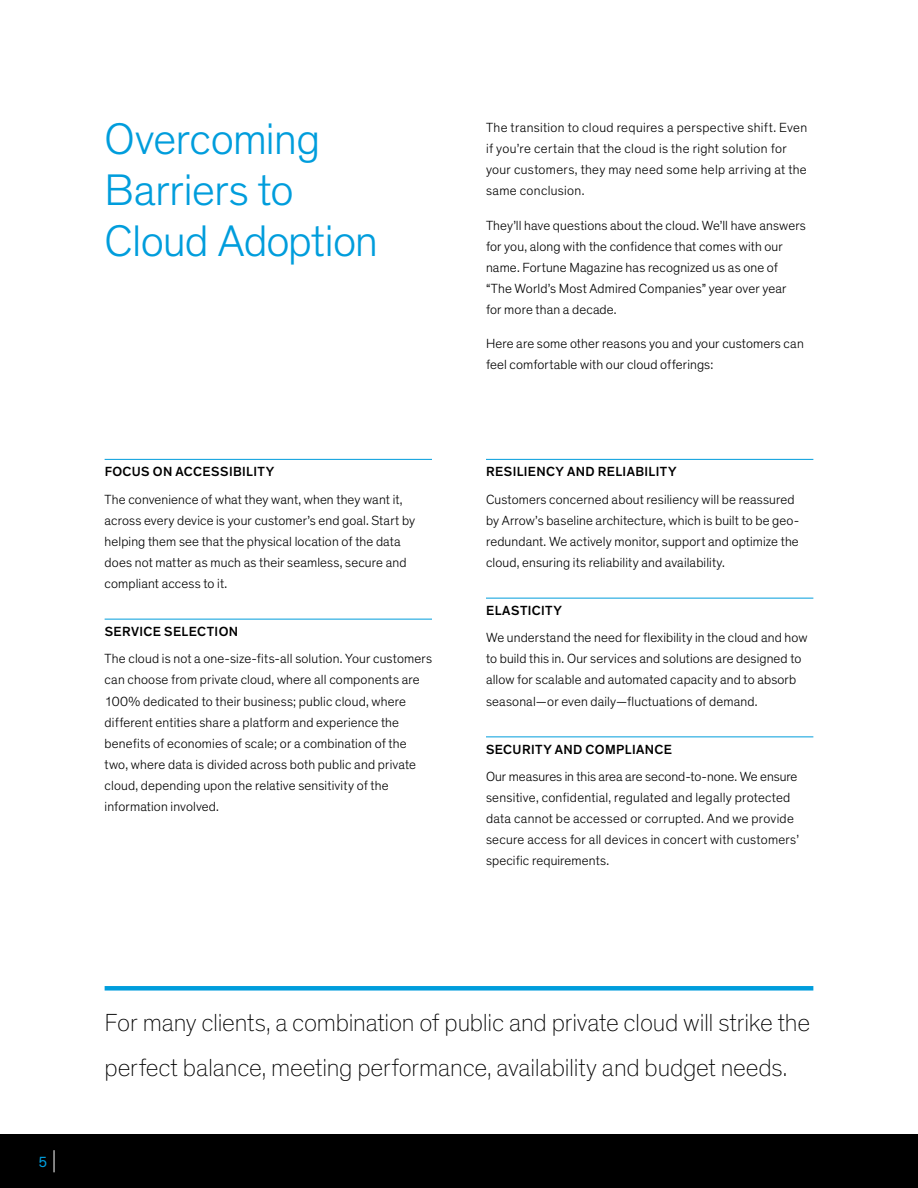
<style>
.page{position:relative;width:918px;height:1188px;background:#fff}
.page>*{position:absolute;margin:0;border:0;box-sizing:border-box;transform-origin:0 0}
.t1{font:300 45px/51px "Theinhardt";letter-spacing:-.01em;color:#009ddc}
.t2{font:100 25.2px/45px "Theinhardt";letter-spacing:-.01em;color:#000}
.t3{font:15px "Theinhardt";color:#009ddc}
.t4{font:300 13.5px/21px "Theinhardt";letter-spacing:.01em;color:#000}
.t5{font:500 13.5px "Theinhardt";letter-spacing:.03em;color:#000}
</style>
<div class="page">
<div style="left:0;top:1134px;width:918px;height:54px;background:#000"></div>
<svg style="left:54px;top:1150px;width:1px;height:22px"></svg>
<div style="left:105px;top:986px;width:708px;height:5px;background:#009ddc"></div>
<hr style="left:105px;top:459px;width:327px;height:1px;background:#009ddc">
<hr style="left:105px;top:619px;width:327px;height:1px;background:#009ddc">
<hr style="left:486px;top:459px;width:327px;height:1px;background:#009ddc">
<hr style="left:486px;top:598px;width:327px;height:1px;background:#009ddc">
<hr style="left:486px;top:736px;width:327px;height:1px;background:#009ddc">
<p class="t3" style="left:38px;top:1154px;width:10px">5</p>
<h1 class="t1" style="left:105px;top:114px;width:275px">Overcoming<br>Barriers to<br>Cloud Adoption</h1>
<p class="t5" style="left:105px;top:463px;width:171px">FOCUS ON ACCESSIBILITY</p>
<p class="t4" style="left:105px;top:489px;width:312px">The convenience of what they want, when they want it, across every device is your customer’s end goal. Start by helping them see that the physical location of the data does not matter as much as their seamless, secure and compliant access to it.</p>
<p class="t5" style="left:105px;top:623px;width:135px">SERVICE SELECTION</p>
<p class="t4" style="left:105px;top:649px;width:329px">The cloud is not a one-size-fits-all solution. Your customers can choose from private cloud, where all components are 100% dedicated to their business; public cloud, where different entities share a platform and experience the benefits of economies of scale; or a combination of the two, where data is divided across both public and private cloud, depending upon the relative sensitivity of the information involved.</p>
<p class="t4" style="left:486px;top:118px;width:323px">The transition to cloud requires a perspective shift. Even if you’re certain that the cloud is the right solution for your customers, they may need some help arriving at the same conclusion.</p>
<p class="t4" style="left:486px;top:215px;width:321px">They’ll have questions about the cloud. We’ll have answers for you, along with the confidence that comes with our name. Fortune Magazine has recognized us as one of “The World’s Most Admired Companies” year over year<br>for more than a decade.</p>
<p class="t4" style="left:486px;top:334px;width:319px">Here are some other reasons you and your customers can feel comfortable with our cloud offerings:</p>
<p class="t5" style="left:486px;top:463px;width:192px">RESILIENCY AND RELIABILITY</p>
<p class="t4" style="left:486px;top:489px;width:315px">Customers concerned about resiliency will be reassured by Arrow’s baseline architecture, which is built to be geo&shy;redundant. We actively monitor, support and optimize the cloud, ensuring its reliability and availability.</p>
<p class="t5" style="left:486px;top:602px;width:77px">ELASTICITY</p>
<p class="t4" style="left:486px;top:628px;width:323px">We understand the need for flexibility in the cloud and how to build this in. Our services and solutions are designed to allow for scalable and automated capacity and to absorb seasonal—or even daily—fluctuations of demand.</p>
<p class="t5" style="left:486px;top:741px;width:188px">SECURITY AND COMPLIANCE</p>
<p class="t4" style="left:486px;top:766px;width:314px">Our measures in this area are second-to-none. We ensure sensitive, confidential, regulated and legally protected data cannot be accessed or corrupted. And we provide secure access for all devices in concert with customers’ specific requirements.</p>
<h2 class="t2" style="left:105px;top:1000px;width:707px">For many clients, a combination of public and private cloud will strike the perfect balance, meeting performance, availability and budget needs.</h2>
</div>
